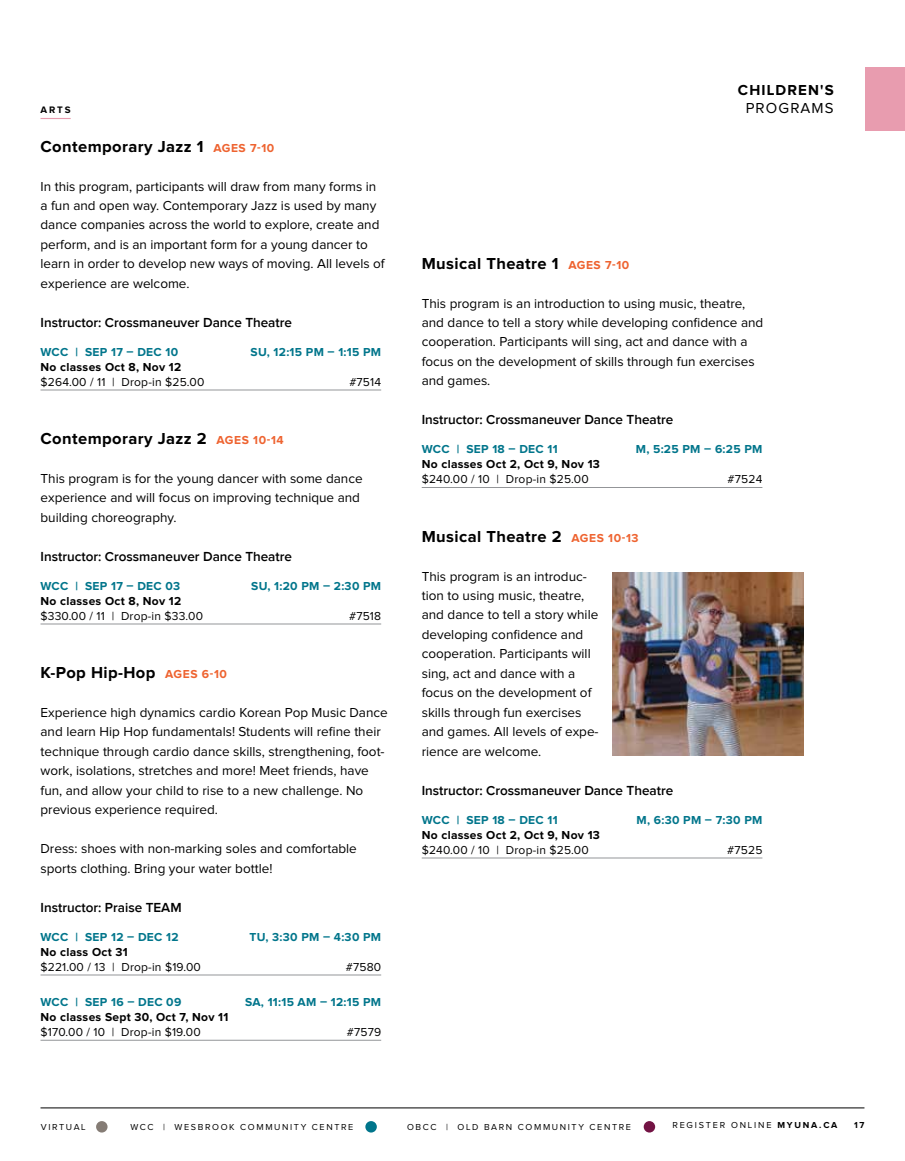
<style>
.page{position:relative;width:905px;height:1161px;background:#fff}
.page>*{position:absolute;margin:0;border:0;box-sizing:border-box;transform-origin:0 0}
.t1{font:700 16.5px "Proxima Nova";letter-spacing:.025em;color:#000}
.t2{font:700 15px "Proxima Nova";letter-spacing:.075em;color:#000}
.t3{font:15px "Proxima Nova";letter-spacing:.075em;color:#000}
.t4{font:13.5px/19.5px "Proxima Nova";color:#000}
.t5{font:600 13.5px "Proxima Nova";color:#000}
.t6{font:700 12px "Proxima Nova";letter-spacing:.025em;color:#00758b}
.t7{font:12px "Proxima Nova";letter-spacing:.015em;color:#000}
.t8{font:700 12px "Proxima Nova";letter-spacing:.025em;color:#000}
.t9{font:700 9.75px "Proxima Nova";color:#000}
.t10{font:9px "Proxima Nova";letter-spacing:.18em;color:#000}
.t11{font:9px "Proxima Nova";letter-spacing:.2em;color:#000}
.t12{font:700 9px "Proxima Nova";color:#000}
.s1{font-size:12px;color:#ee6330}
.s2{font-weight:700}
</style>
<div class="page">
<hr style="left:40px;top:1108px;width:824px;height:1px;background:#000">
<div style="left:864px;top:68px;width:40px;height:63px;background:#e89caf"></div>
<div style="left:365px;top:1121px;width:12px;height:12px;background:#00758b;border-radius:50%"></div>
<div style="left:96px;top:1121px;width:11px;height:12px;background:#857c75;border-radius:50%"></div>
<div style="left:643px;top:1121px;width:12px;height:12px;background:#731344;border-radius:50%"></div>
<hr style="left:40px;top:118px;width:31px;height:1px;background:#e89caf">
<hr style="left:40px;top:390px;width:341px;height:1px;background:#939598">
<hr style="left:40px;top:624px;width:341px;height:1px;background:#939598">
<hr style="left:40px;top:975px;width:341px;height:1px;background:#939598">
<hr style="left:40px;top:1040px;width:341px;height:1px;background:#939598">
<hr style="left:422px;top:487px;width:340px;height:1px;background:#939598">
<hr style="left:422px;top:858px;width:340px;height:1px;background:#939598">
<img style="left:612px;top:573px;width:191px;height:183px">
<p class="t9" style="left:40px;top:104px;width:32px">ARTS</p>
<p class="t1" style="left:40px;top:137px;width:235px">Contemporary Jazz 1 <span class="s1">AGES 7-10</span></p>
<p class="t4" style="left:40px;top:177px;width:346px">In this program, participants will draw from many forms in a fun and open way. Contemporary Jazz is used by many dance companies across the world to explore, create and perform, and is an important form for a young dancer to learn in order to develop new ways of moving. All levels of experience are welcome.</p>
<p class="t5" style="left:40px;top:315px;width:253px">Instructor: Crossmaneuver Dance Theatre</p>
<p class="t6" style="left:40px;top:345px;width:139px">WCC | SEP 17 – DEC 10</p>
<p class="t6" style="left:251px;top:345px;width:132px">SU, 12:15 PM – 1:15 PM</p>
<p class="t8" style="left:40px;top:360px;width:142px">No classes Oct 8, Nov 12</p>
<p class="t7" style="left:40px;top:375px;width:165px">$264.00 / 11 | Drop-in $25.00</p>
<p class="t7" style="left:349px;top:375px;width:33px">#7514</p>
<p class="t1" style="left:40px;top:429px;width:245px">Contemporary Jazz 2 <span class="s1">AGES 10-14</span></p>
<p class="t4" style="left:40px;top:469px;width:324px">This program is for the young dancer with some dance experience and will focus on improving technique and building choreography.</p>
<p class="t5" style="left:40px;top:549px;width:253px">Instructor: Crossmaneuver Dance Theatre</p>
<p class="t6" style="left:40px;top:579px;width:141px">WCC | SEP 17 – DEC 03</p>
<p class="t6" style="left:251px;top:579px;width:131px">SU, 1:20 PM – 2:30 PM</p>
<p class="t8" style="left:40px;top:594px;width:142px">No classes Oct 8, Nov 12</p>
<p class="t7" style="left:40px;top:609px;width:164px">$330.00 / 11 | Drop-in $33.00</p>
<p class="t7" style="left:349px;top:609px;width:34px">#7518</p>
<p class="t1" style="left:40px;top:663px;width:188px">K-Pop Hip-Hop <span class="s1">AGES 6-10</span></p>
<p class="t4" style="left:40px;top:703px;width:349px">Experience high dynamics cardio Korean Pop Music Dance and learn Hip Hop fundamentals! Students will refine their technique through cardio dance skills, strengthening, foot&shy;work, isolations, stretches and more! Meet friends, have fun, and allow your child to rise to a new challenge. No previous experience required.</p>
<p class="t4" style="left:40px;top:840px;width:318px">Dress: shoes with non-marking soles and comfortable sports clothing. Bring your water bottle!</p>
<p class="t5" style="left:40px;top:900px;width:143px">Instructor: Praise TEAM</p>
<p class="t6" style="left:40px;top:930px;width:140px">WCC | SEP 12 – DEC 12</p>
<p class="t6" style="left:249px;top:930px;width:133px">TU, 3:30 PM – 4:30 PM</p>
<p class="t8" style="left:40px;top:945px;width:89px">No class Oct 31</p>
<p class="t7" style="left:40px;top:960px;width:162px">$221.00 / 13 | Drop-in $19.00</p>
<p class="t7" style="left:346px;top:960px;width:37px">#7580</p>
<p class="t6" style="left:40px;top:995px;width:142px">WCC | SEP 16 – DEC 09</p>
<p class="t6" style="left:245px;top:995px;width:138px">SA, 11:15 AM – 12:15 PM</p>
<p class="t8" style="left:40px;top:1010px;width:189px">No classes Sept 30, Oct 7, Nov 11</p>
<p class="t7" style="left:40px;top:1025px;width:162px">$170.00 / 10 | Drop-in $19.00</p>
<p class="t7" style="left:347px;top:1025px;width:36px">#7579</p>
<p class="t2" style="left:738px;top:82px;width:97px">CHILDREN'S</p>
<p class="t3" style="left:745px;top:100px;width:89px">PROGRAMS</p>
<p class="t1" style="left:422px;top:254px;width:209px">Musical Theatre 1 <span class="s1">AGES 7-10</span></p>
<p class="t4" style="left:422px;top:294px;width:343px">This program is an introduction to using music, theatre, and dance to tell a story while developing confidence and cooperation. Participants will sing, act and dance with a focus on the development of skills through fun exercises and games.</p>
<p class="t5" style="left:422px;top:412px;width:253px">Instructor: Crossmaneuver Dance Theatre</p>
<p class="t6" style="left:422px;top:442px;width:137px">WCC | SEP 18 – DEC 11</p>
<p class="t6" style="left:635px;top:442px;width:128px">M, 5:25 PM – 6:25 PM</p>
<p class="t8" style="left:422px;top:457px;width:180px">No classes Oct 2, Oct 9, Nov 13</p>
<p class="t7" style="left:422px;top:472px;width:168px">$240.00 / 10 | Drop-in $25.00</p>
<p class="t7" style="left:727px;top:472px;width:36px">#7524</p>
<p class="t1" style="left:422px;top:527px;width:218px">Musical Theatre 2 <span class="s1">AGES 10-13</span></p>
<p class="t4" style="left:422px;top:567px;width:178px">This program is an introduc&shy;tion to using music, theatre, and dance to tell a story while developing confidence and cooperation. Participants will sing, act and dance with a focus on the development of skills through fun exercises and games. All levels of expe&shy;rience are welcome.</p>
<p class="t5" style="left:422px;top:783px;width:253px">Instructor: Crossmaneuver Dance Theatre</p>
<p class="t6" style="left:422px;top:813px;width:137px">WCC | SEP 18 – DEC 11</p>
<p class="t6" style="left:636px;top:813px;width:127px">M, 6:30 PM – 7:30 PM</p>
<p class="t8" style="left:422px;top:828px;width:180px">No classes Oct 2, Oct 9, Nov 13</p>
<p class="t7" style="left:422px;top:843px;width:168px">$240.00 / 10 | Drop-in $25.00</p>
<p class="t7" style="left:727px;top:843px;width:37px">#7525</p>
<p class="t10" style="left:41px;top:1122px;width:46px">VIRTUAL</p>
<p class="t10" style="left:130px;top:1122px;width:224px">WCC | WESBROOK COMMUNITY CENTRE</p>
<p class="t10" style="left:407px;top:1122px;width:225px">OBCC | OLD BARN COMMUNITY CENTRE</p>
<p class="t11" style="left:672px;top:1120px;width:166px">REGISTER ONLINE <span class="s2">MYUNA.CA</span></p>
<p class="t12" style="left:854px;top:1119px;width:12px">17</p>
</div>
